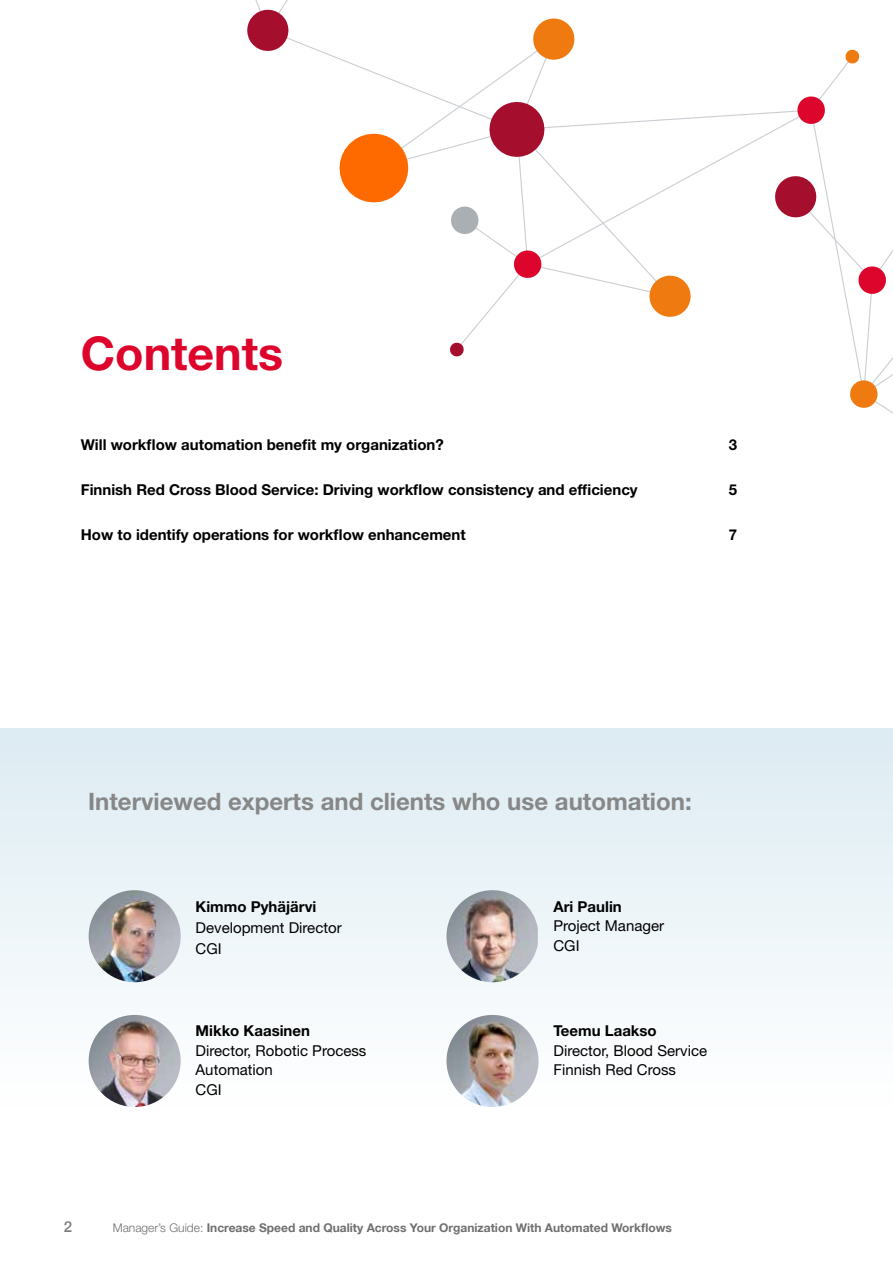
<style>
.page{position:relative;width:893px;height:1263px;background:#fff}
.page>*{position:absolute;margin:0;border:0;box-sizing:border-box;transform-origin:0 0}
.t1{font:700 46.5px "Helvetica Neue LT Std";color:#dd052b}
.t2{font:700 24px "Helvetica Neue LT Std";color:#878787}
.t3{font:700 15px "Helvetica Neue LT Std";color:#000}
.t4{font:15px/19.5px "Helvetica Neue LT Std";color:#000}
.t5{font:500 15px "Helvetica Neue";color:#7d7a80}
.t6{font:700 12px "Helvetica Neue LT";color:#706f6f}
.s1{font-family:"Helvetica Neue LT Pro";font-weight:300}
</style>
<div class="page">
<div style="left:0;top:729px;width:893px;height:534px;background:linear-gradient(to bottom,#dfedf3,#fff)"></div>
<img style="left:89px;top:890px;width:92px;height:92px;border-radius:46px">
<img style="left:446px;top:890px;width:92px;height:92px">
<img style="left:89px;top:1015px;width:92px;height:92px;border-radius:46px">
<img style="left:446px;top:1015px;width:92px;height:92px;border-radius:46px">
<svg style="left:247px;top:0;width:646px;height:414px"></svg>
<h1 class="t1" style="left:81px;top:325px;width:204px">Contents</h1>
<p class="t3" style="left:81px;top:435px;width:364px">Will workflow automation benefit my organization?</p>
<p class="t3" style="left:729px;top:435px;width:10px">3</p>
<p class="t3" style="left:81px;top:480px;width:558px">Finnish Red Cross Blood Service: Driving workflow consistency and efficiency</p>
<p class="t3" style="left:729px;top:480px;width:10px">5</p>
<p class="t3" style="left:81px;top:525px;width:386px">How to identify operations for workflow enhancement</p>
<p class="t3" style="left:729px;top:525px;width:10px">7</p>
<h2 class="t2" style="left:88px;top:787px;width:605px">Interviewed experts and clients who use automation:</h2>
<p class="t3" style="left:196px;top:897px;width:122px">Kimmo Pyhäjärvi</p>
<p class="t4" style="left:196px;top:916px;width:148px;line-height:21px">Development Director<br>CGI</p>
<p class="t3" style="left:196px;top:1022px;width:116px">Mikko Kaasinen</p>
<p class="t4" style="left:196px;top:1040px;width:172px">Director, Robotic Process<br>Automation<br>CGI</p>
<p class="t3" style="left:553px;top:897px;width:70px">Ari Paulin</p>
<p class="t4" style="left:553px;top:916px;width:112px">Project Manager<br>CGI</p>
<p class="t3" style="left:553px;top:1022px;width:105px">Teemu Laakso</p>
<p class="t4" style="left:553px;top:1040px;width:155px">Director, Blood Service<br>Finnish Red Cross</p>
<p class="t5" style="left:64px;top:1215px;width:10px">2</p>
<p class="t6" style="left:113px;top:1220px;width:561px"><span class="s1">Manager’s Guide:</span> Increase Speed and Quality Across Your Organization With Automated Workflows</p>
</div>
